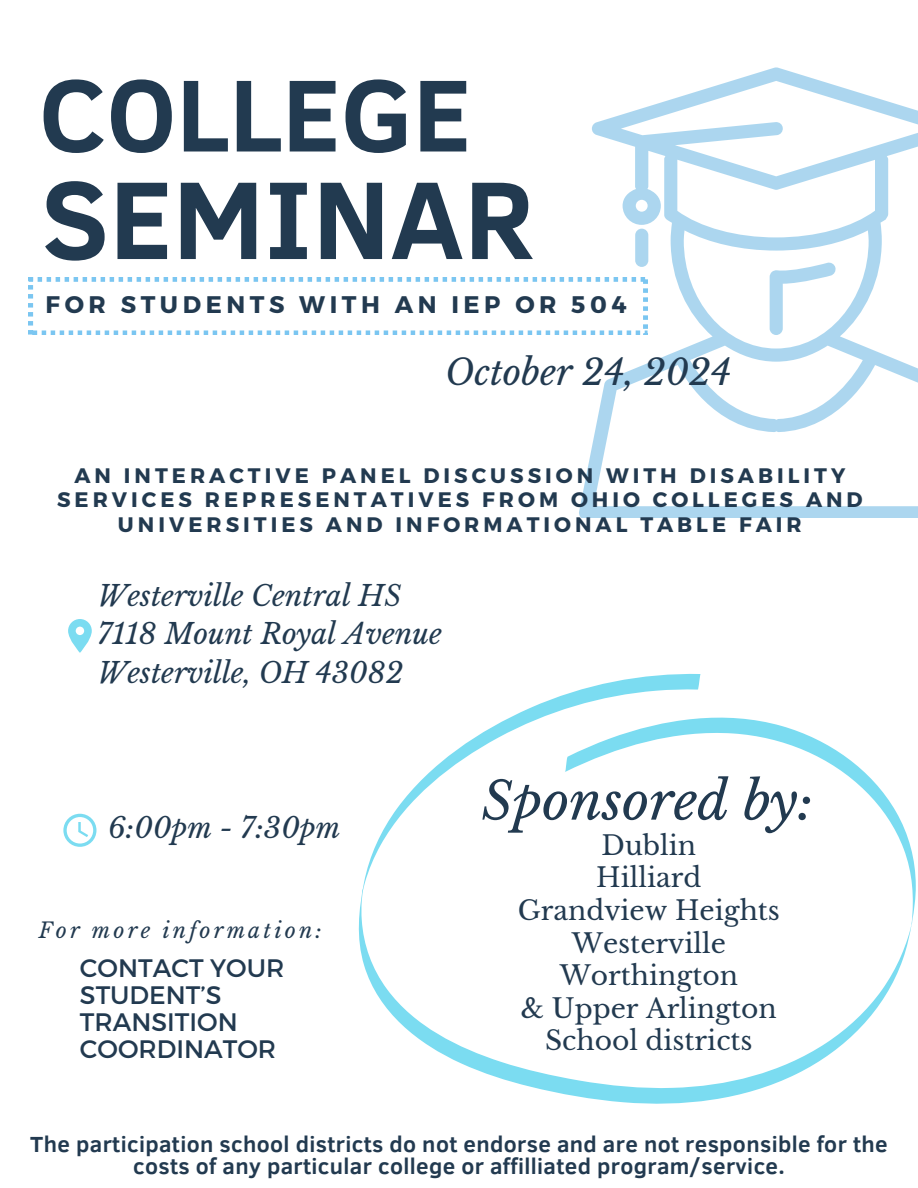
<style>
.page{position:relative;width:918px;height:1188px;background:#fff}
.page>*{position:absolute;margin:0;border:0;box-sizing:border-box;transform-origin:0 0}
.t1{font:700 112.95px "Clear Sans";color:#223a50}
.t2{font:700 104.4px "Clear Sans";color:#223a50}
.t3{font:italic 52.2px "Libre Baskerville";color:#223a50}
.t4{font:italic 35.25px "Libre Baskerville";color:#223a50}
.t5{font:italic 28.2px/38.1px "Libre Baskerville";color:#223a50}
.t6{font:26.55px/32.7px "Libre Baskerville";color:#223a50;text-align:center}
.t7{font:25.35px/27px "Montserrat";color:#223a50}
.t8{font:700 24px "Montserrat";letter-spacing:.19em;color:#223a50}
.t9{font:700 22.5px/21.3px "Clear Sans";letter-spacing:.015em;color:#223a50;text-align:center}
.t10{font:italic 21.15px "Libre Baskerville";letter-spacing:.15em;color:#223a50}
.t11{font:700 21px/24.8px "Montserrat";letter-spacing:.19em;color:#223a50;text-align:center}
</style>
<div class="page">
<svg style="left:579px;top:67px;width:339px;height:450px"></svg>
<svg style="left:770px;top:262px;width:66px;height:73px"></svg>
<svg style="left:29px;top:277px;width:618px;height:58px"></svg>
<svg style="left:68px;top:619px;width:24px;height:34px"></svg>
<svg style="left:63px;top:814px;width:33px;height:32px"></svg>
<svg style="left:358px;top:673px;width:558px;height:431px"></svg>
<h1 class="t2" style="left:39px;top:39px;width:434px">COLLEGE</h1>
<h1 class="t1" style="left:41px;top:137px;width:495px">SEMINAR</h1>
<p class="t8" style="left:46px;top:289px;width:583px">FOR STUDENTS WITH AN IEP OR 504</p>
<h3 class="t4" style="left:446px;top:350px;width:287px">October 24, 2024</h3>
<h4 class="t11" style="left:57px;top:462px;width:807px">AN INTERACTIVE PANEL DISCUSSION WITH DISABILITY<br>SERVICES REPRESENTATIVES FROM OHIO COLLEGES AND<br>UNIVERSITIES AND INFORMATIONAL TABLE FAIR</h4>
<p class="t5" style="left:97px;top:577px;width:346px">Westerville Central HS<br>7118 Mount Royal Avenue<br>Westerville, OH 43082</p>
<h2 class="t5" style="left:108px;top:809px;width:234px">6:00pm - 7:30pm</h2>
<p class="t10" style="left:39px;top:917px;width:285px">For more information:</p>
<p class="t7" style="left:80px;top:953px;width:206px">CONTACT YOUR<br>STUDENT’S<br>TRANSITION<br>COORDINATOR</p>
<h4 class="t3" style="left:482px;top:769px;width:334px">Sponsored by:</h4>
<h4 class="t6" style="left:518px;top:829px;width:264px">Dublin<br>Hilliard<br>Grandview Heights<br>Westerville<br>Worthington<br>&amp; Upper Arlington<br>School districts</h4>
<h5 class="t9" style="left:30px;top:1133px;width:859px">The participation school districts do not endorse and are not responsible for the costs of any particular college or affilliated program/service.</h5>
</div>
